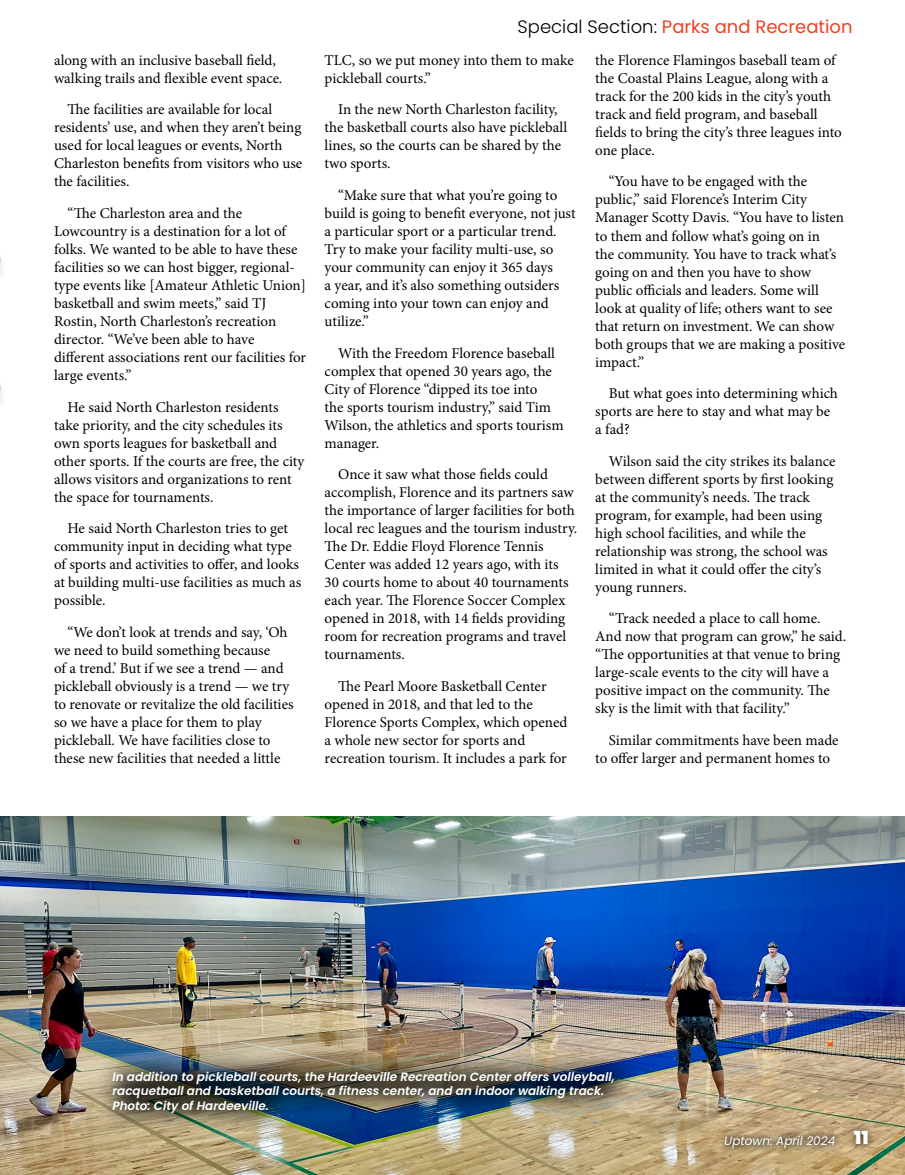
<style>
.page{position:relative;width:905px;height:1175px;background:#fff}
.page>*{position:absolute;margin:0;border:0;box-sizing:border-box;transform-origin:0 0}
.t1{font:18px "Poppins";color:#ef4123}
.t2{font:15px/18px "Minion Pro";color:#000}
.t3{font:italic 600 12px/14.4px "Poppins";color:#fff}
.t4{font:italic 12px "Poppins";color:#fff}
.s1{font-weight:300;color:#000}
.s2{font-weight:900;font-style:normal;font-size:18px}
</style>
<div class="page">
<img style="left:0;top:816px;width:904px;height:358px">
<div style="left:846px;top:1122px;width:29px;height:29px;background:#000;opacity:.75"></div>
<div style="left:716px;top:1127px;width:126px;height:29px;background:#000;opacity:.75"></div>
<img style="left:97px;top:1049px;width:544px;height:84px">
<p class="t2" style="left:54px;top:51px;width:230px">along with an inclusive baseball field, walking trails and flexible event space.</p>
<p class="t2" style="left:54px;top:101px;width:250px;text-indent:14px">The facilities are available for local residents’ use, and when they aren’t being used for local leagues or events, North Charleston benefits from visitors who use the facilities.</p>
<p class="t2" style="left:54px;top:204px;width:253px;text-indent:14px">“The Charleston area and the Lowcountry is a destination for a lot of folks. We wanted to be able to have these facilities so we can host bigger, regional&shy;type events like [Amateur Athletic Union] basketball and swim meets,” said TJ Rostin, North Charleston’s recreation director. “We’ve been able to have different associations rent our facilities for large events.”</p>
<p class="t2" style="left:54px;top:398px;width:252px;text-indent:14px">He said North Charleston residents take priority, and the city schedules its own sports leagues for basketball and other sports. If the courts are free, the city allows visitors and organizations to rent the space for tournaments.</p>
<p class="t2" style="left:54px;top:519px;width:249px;text-indent:14px">He said North Charleston tries to get community input in deciding what type of sports and activities to offer, and looks at building multi-use facilities as much as possible.</p>
<p class="t2" style="left:54px;top:623px;width:241px;text-indent:14px">“We don’t look at trends and say, ‘Oh we need to build something because<br>of a trend.’ But if we see a trend — and pickleball obviously is a trend — we try to renovate or revitalize the old facilities so we have a place for them to play pickleball. We have facilities close to these new facilities that needed a little</p>
<p class="t1" style="left:517px;top:17px;width:336px"><span class="s1">Special Section:</span> Parks and Recreation</p>
<p class="t2" style="left:324px;top:51px;width:250px">TLC, so we put money into them to make pickleball courts.”</p>
<p class="t2" style="left:324px;top:101px;width:244px;text-indent:14px">In the new North Charleston facility, the basketball courts also have pickleball lines, so the courts can be shared by the two sports.</p>
<p class="t2" style="left:324px;top:186px;width:252px;text-indent:14px">“Make sure that what you’re going to build is going to benefit everyone, not just a particular sport or a particular trend.<br>Try to make your facility multi-use, so your community can enjoy it 365 days<br>a year, and it’s also something outsiders coming into your town can enjoy and utilize.”</p>
<p class="t2" style="left:324px;top:344px;width:240px;text-indent:14px">With the Freedom Florence baseball complex that opened 30 years ago, the City of Florence “dipped its toe into<br>the sports tourism industry,” said Tim Wilson, the athletics and sports tourism manager.</p>
<p class="t2" style="left:324px;top:465px;width:254px;text-indent:14px">Once it saw what those fields could accomplish, Florence and its partners saw the importance of larger facilities for both local rec leagues and the tourism industry.<br>The Dr. Eddie Floyd Florence Tennis Center was added 12 years ago, with its<br>30 courts home to about 40 tournaments each year. The Florence Soccer Complex opened in 2018, with 14 fields providing room for recreation programs and travel tournaments.</p>
<p class="t2" style="left:324px;top:677px;width:244px;text-indent:14px">The Pearl Moore Basketball Center opened in 2018, and that led to the Florence Sports Complex, which opened a whole new sector for sports and recreation tourism. It includes a park for</p>
<p class="t2" style="left:595px;top:51px;width:248px">the Florence Flamingos baseball team of the Coastal Plains League, along with a track for the 200 kids in the city’s youth track and field program, and baseball fields to bring the city’s three leagues into one place.</p>
<p class="t2" style="left:595px;top:173px;width:251px;text-indent:14px">“You have to be engaged with the public,” said Florence’s Interim City Manager Scotty Davis. “You have to listen to them and follow what’s going on in<br>the community. You have to track what’s going on and then you have to show public officials and leaders. Some will look at quality of life; others want to see that return on investment. We can show both groups that we are making a positive impact.”</p>
<p class="t2" style="left:595px;top:384px;width:244px;text-indent:14px">But what goes into determining which sports are here to stay and what may be a fad?</p>
<p class="t2" style="left:595px;top:452px;width:242px;text-indent:14px">Wilson said the city strikes its balance between different sports by first looking at the community’s needs. The track program, for example, had been using high school facilities, and while the relationship was strong, the school was limited in what it could offer the city’s young runners.</p>
<p class="t2" style="left:595px;top:609px;width:252px;text-indent:14px">“Track needed a place to call home.<br>And now that program can grow,” he said. “The opportunities at that venue to bring large-scale events to the city will have a positive impact on the community. The sky is the limit with that facility.”</p>
<p class="t2" style="left:595px;top:731px;width:245px;text-indent:14px">Similar commitments have been made to offer larger and permanent homes to</p>
<p class="t3" style="left:112px;top:1069px;width:504px">In addition to pickleball courts, the Hardeeville Recreation Center offers volleyball, racquetball and basketball courts, a fitness center, and an indoor walking track.<br>Photo: City of Hardeeville.</p>
<p class="t4" style="left:724px;top:1133px;width:146px">Uptown: April 2024 <span class="s2">11</span></p>
</div>
